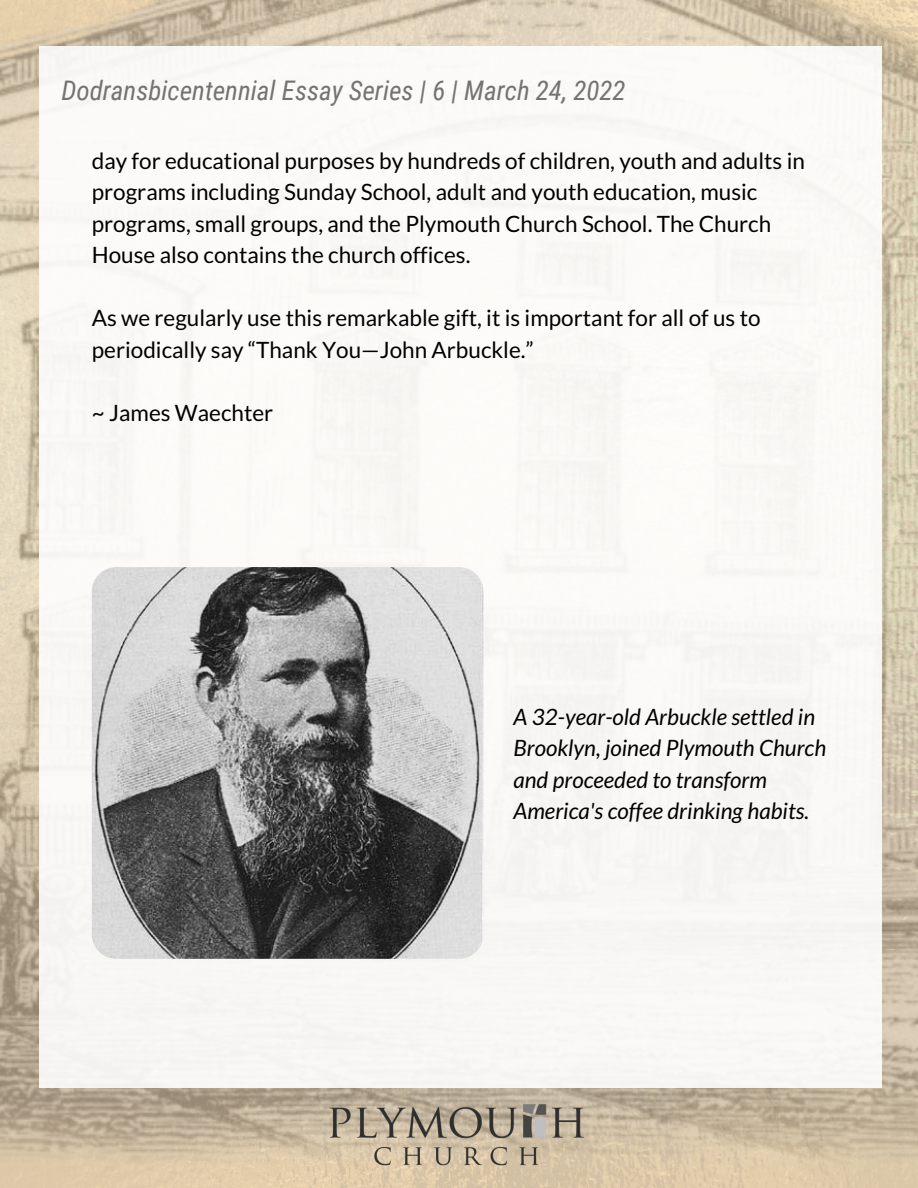
<style>
.page{position:relative;width:918px;height:1188px;background:#fff}
.page>*{position:absolute;margin:0;border:0;box-sizing:border-box;transform-origin:0 0}
.t1{font:italic 27px "Roboto Condensed";color:#737373}
.t2{font:22.5px/31.5px "Lato";color:#000}
.t3{font:italic 22.5px/31.5px "Lato";color:#000}
</style>
<div class="page">
<img style="left:0;top:0;width:918px;height:1188px">
<div style="left:40px;top:46px;width:842px;height:1042px;background:#faf8f6"></div>
<img style="left:308px;top:1102px;width:302px;height:72px">
<img style="left:92px;top:567px;width:391px;height:392px;border-radius:24px">
<p class="t1" style="left:61px;top:75px;width:566px">Dodransbicentennial Essay Series | 6 | March 24, 2022</p>
<p class="t2" style="left:92px;top:145px;width:715px">day for educational purposes by hundreds of children, youth and adults in programs including Sunday School, adult and youth education, music programs, small groups, and the Plymouth Church School. The Church House also contains the church offices.</p>
<p class="t2" style="left:92px;top:302px;width:670px">As we regularly use this remarkable gift, it is important for all of us to periodically say “Thank You—John Arbuckle.”</p>
<p class="t2" style="left:92px;top:397px;width:183px">~ James Waechter</p>
<p class="t3" style="left:513px;top:700px;width:314px">A 32-year-old Arbuckle settled in<br>Brooklyn, joined Plymouth Church and proceeded to transform<br>America's coffee drinking habits.</p>
</div>
